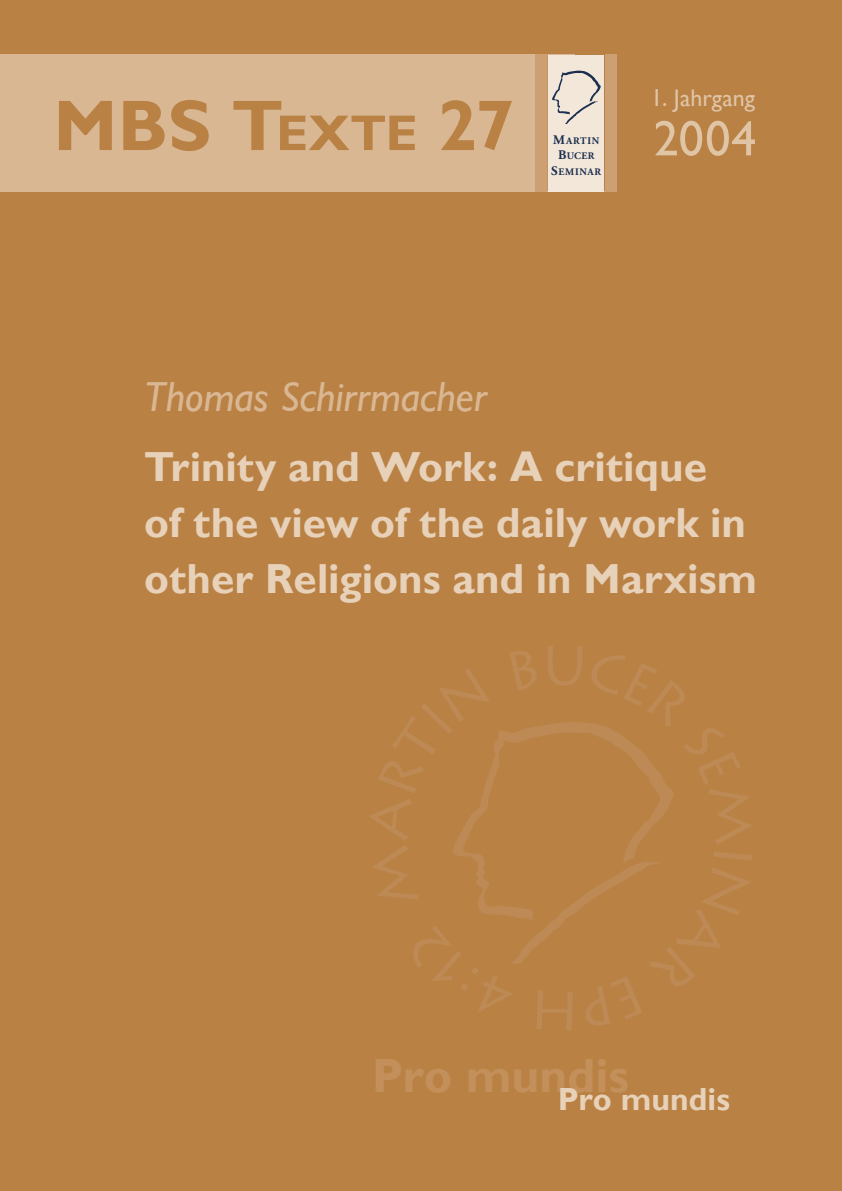
<style>
.page{position:relative;width:842px;height:1191px;background:#b98144}
.page>*{position:absolute;margin:0;border:0;box-sizing:border-box;transform-origin:0 0}
.t1{font:700 72px "Gill Sans";color:#b98144}
.t2{font:50px "Gill Sans";color:#dfc4a6}
.t3{font:700 48px "Gill Sans";color:#c3905b}
.t4{font:700 42px/56px "Gill Sans";color:#e7d1b9}
.t5{font:italic 42px "Gill Sans";letter-spacing:-.005em;color:#d9b793}
.t6{font:700 32px "Gill Sans";color:#e7d1b9}
.t7{font:24px "Gill Sans";color:#dfc4a6}
.t8{font:700 10px/15.8px "Adobe Garamond";letter-spacing:.07em;color:#1b2f4f;text-align:center}
.s1{font-size:50.4px}
.s2{font-size:13px}
</style>
<div class="page">
<div style="left:0;top:54px;width:574px;height:137px;background:#d9b793"></div>
<svg style="left:451px;top:722px;width:226px;height:198px;fill:#b98144"></svg>
<svg style="left:511px;top:861px;width:150px;height:102px"></svg>
<div style="left:540px;top:55px;width:72px;height:136px;background:#f3e7d9"></div>
<hr style="left:546px;top:54px;width:2px;height:137px;background:#b98144">
<hr style="left:604px;top:54px;width:1px;height:137px;background:#b98144">
<div style="left:535px;top:54px;width:11px;height:137px;background:#cca072"></div>
<div style="left:605px;top:54px;width:12px;height:137px;background:#cca072"></div>
<svg style="left:552px;top:71px;width:49px;height:53px"></svg>
<h1 class="t1" style="left:53px;top:83px;width:463px">MBS T<span class="s1">EXTE</span> 27</h1>
<p class="t8" style="left:551px;top:133px;width:52px"><span class="s2">M</span>ARTIN<br><span class="s2">B</span>UCER<br><span class="s2">S</span>EMINAR</p>
<p class="t7" style="left:651px;top:84px;width:105px">1. Jahrgang</p>
<p class="t2" style="left:653px;top:109px;width:104px">2004</p>
<p class="t5" style="left:144px;top:372px;width:344px">Thomas Schirrmacher</p>
<p class="t4" style="left:144px;top:439px;width:614px">Trinity and Work: A critique<br>of the view of the daily work in other Religions and in Marxism</p>
<p class="t3" style="left:372px;top:1047px;width:259px">Pro mundis</p>
<p class="t6" style="left:558px;top:1079px;width:174px">Pro mundis</p>
</div>
